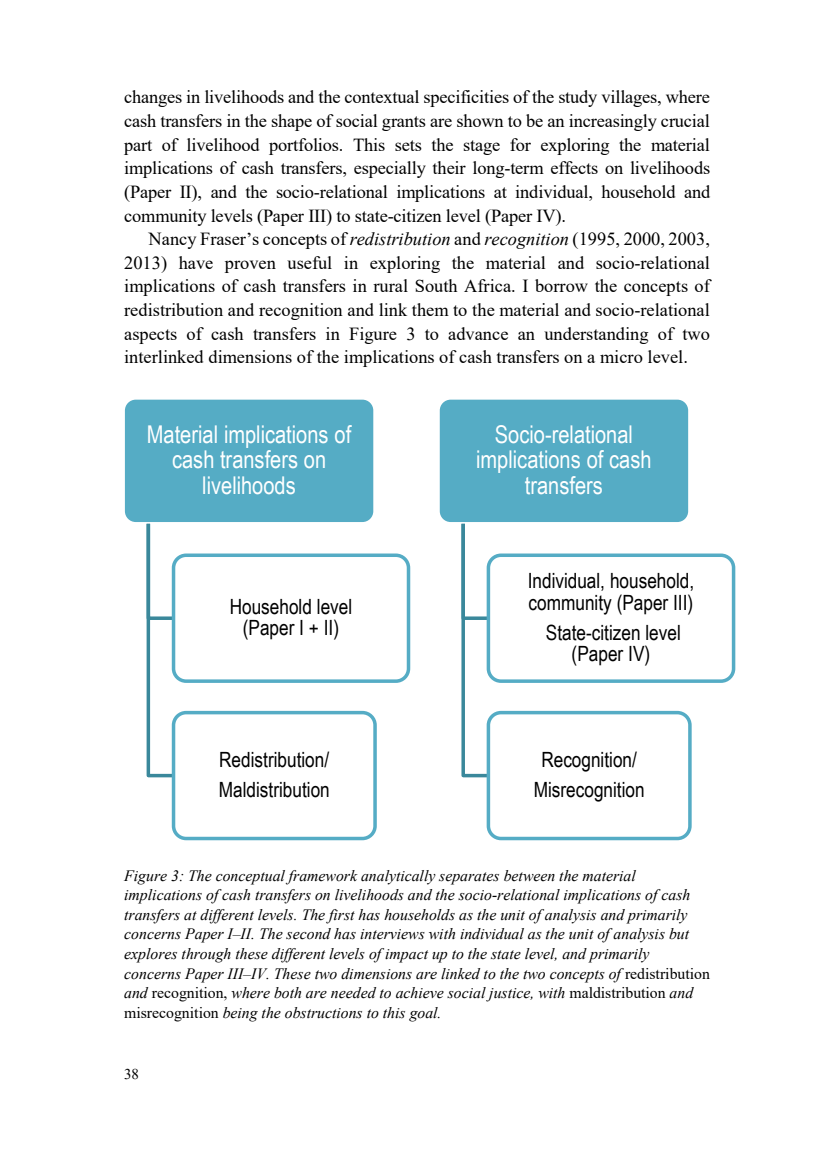
<style>
.page{position:relative;width:834px;height:1176px;background:#fff}
.page>*{position:absolute;margin:0;border:0;box-sizing:border-box;transform-origin:0 0}
.t1{font:24.5px/25.4px "Arial Narrow";color:#fff;text-align:center}
.t2{font:21px/21.7px "Arial Narrow";color:#000;text-align:center}
.t3{font:18.38px/23.6px "Times New Roman";letter-spacing:-.005em;color:#000;text-align:justify}
.t4{font:italic 15.75px/19.6px "Times New Roman";color:#000}
.t5{font:14.88px "Times New Roman";color:#000}
.s1{font-style:italic}
.s2{font-style:normal}
</style>
<div class="page">
<div style="left:123px;top:398px;width:252px;height:126px;background:#55acc5;border-radius:13px"></div>
<div style="left:121px;top:396px;width:256px;height:129px;border:4px solid #fff;border-radius:13px"></div>
<div style="left:172px;top:553px;width:238px;height:130px;border:4px solid #55acc5;border-radius:13px"></div>
<svg style="left:145px;top:520px;width:32px;height:259px"></svg>
<div style="left:172px;top:711px;width:205px;height:129px;border:4px solid #55acc5;border-radius:13px"></div>
<div style="left:438px;top:398px;width:251px;height:126px;background:#55acc5;border-radius:13px"></div>
<div style="left:436px;top:396px;width:255px;height:129px;border:4px solid #fff;border-radius:13px"></div>
<div style="left:486px;top:553px;width:249px;height:130px;border:4px solid #55acc5;border-radius:13px"></div>
<svg style="left:459px;top:520px;width:33px;height:258px"></svg>
<div style="left:488px;top:712px;width:201px;height:126px;background:#fff;border-radius:13px"></div>
<div style="left:486px;top:711px;width:205px;height:129px;border:4px solid #55acc5;border-radius:13px"></div>
<p class="t3" style="left:124px;top:85px;width:587px">changes in livelihoods and the contextual specificities of the study villages, where cash transfers in the shape of social grants are shown to be an increasingly crucial part of livelihood portfolios. This sets the stage for exploring the material implications of cash transfers, especially their long-term effects on livelihoods (Paper II), and the socio-relational implications at individual, household and community levels (Paper III) to state-citizen level (Paper IV).</p>
<p class="t3" style="left:124px;top:227px;width:587px;text-indent:24px">Nancy Fraser’s concepts of <span class="s1">redistribution</span> and <span class="s1">recognition</span> (1995, 2000, 2003, 2013) have proven useful in exploring the material and socio-relational implications of cash transfers in rural South Africa. I borrow the concepts of redistribution and recognition and link them to the material and socio-relational aspects of cash transfers in Figure 3 to advance an understanding of two interlinked dimensions of the implications of cash transfers on a micro level.</p>
<h1 class="t1" style="left:147px;top:421px;width:206px">Material implications of cash transfers on livelihoods</h1>
<p class="t2" style="left:230px;top:595px;width:124px">Household level (Paper I + II)</p>
<p class="t2" style="left:219px;top:744px;width:112px;line-height:30.1px;text-align:left">Redistribution/<br>Maldistribution</p>
<h1 class="t1" style="left:476px;top:421px;width:177px">Socio-relational implications of cash transfers</h1>
<p class="t2" style="left:527px;top:569px;width:168px;text-align:left">Individual, household, community (Paper III)</p>
<p class="t2" style="left:545px;top:621px;width:136px">State-citizen level (Paper IV)</p>
<p class="t2" style="left:533px;top:744px;width:112px;line-height:30.1px">Recognition/<br>Misrecognition</p>
<p class="t4" style="left:124px;top:865px;width:587px">Figure 3: The conceptual framework analytically separates between the material implications of cash transfers on livelihoods and the socio-relational implications of cash transfers at different levels. The first has households as the unit of analysis and primarily concerns Paper I–II. The second has interviews with individual as the unit of analysis but explores through these different levels of impact up to the state level, and primarily concerns Paper III–IV. These two dimensions are linked to the two concepts of <span class="s2">redistribution </span>and <span class="s2">recognition,</span> where both are needed to achieve social justice, with <span class="s2">maldistribution</span> and <span class="s2">misrecognition</span> being the obstructions to this goal.</p>
<p class="t5" style="left:124px;top:1063px;width:16px">38</p>
</div>
